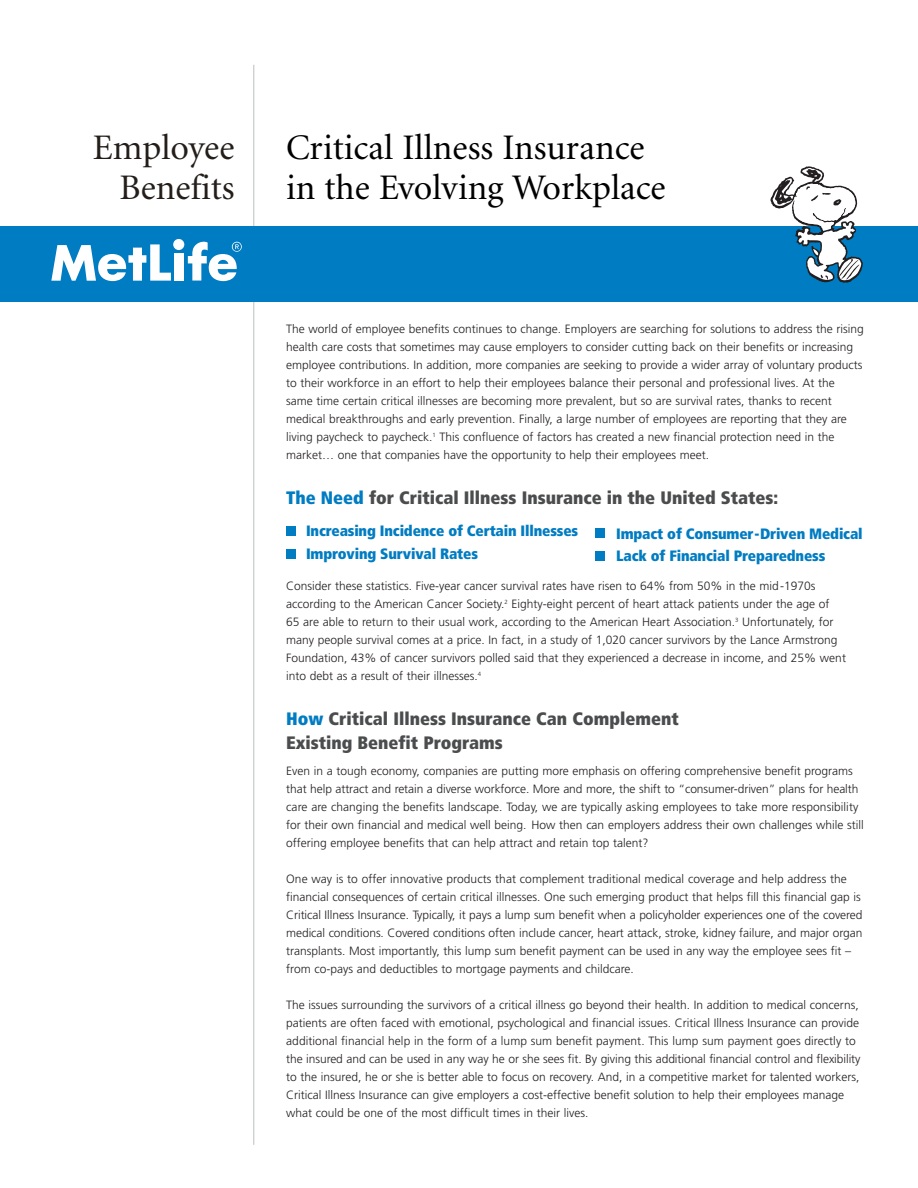
<style>
.page{position:relative;width:918px;height:1188px;background:#fff}
.page>*{position:absolute;margin:0;border:0;box-sizing:border-box;transform-origin:0 0}
.t1{font:36px/40.5px "Minion";color:#000}
.t2{font:36px/40.5px "Minion";color:#241e1b;text-align:right}
.t3{font:900 condensed 18px/24px "Frutiger";color:#4b4c4d}
.t4{font:900 condensed 15px/22.5px "Frutiger";letter-spacing:-.01em;color:#007cc2}
.t5{font:300 12px/18px "Frutiger";color:#231f20}
.s1{color:#007cc2}
</style>
<div class="page">
<hr style="left:253px;top:65px;width:1px;height:1080px;background:#bcbdc0">
<div style="left:0;top:226px;width:918px;height:76px;background:#007cc2"></div>
<div style="left:286px;top:526px;width:10px;height:10px;background:#007cc2"></div>
<div style="left:286px;top:549px;width:10px;height:10px;background:#007cc2"></div>
<div style="left:595px;top:528px;width:10px;height:10px;background:#007cc2"></div>
<div style="left:595px;top:551px;width:10px;height:10px;background:#007cc2"></div>
<div style="left:174px;top:254px;width:9px;height:27px;background:#fff"></div>
<svg style="left:188px;top:242px;width:54px;height:39px"></svg>
<div style="left:173px;top:239px;width:11px;height:11px;background:#fff;border-radius:50%"></div>
<svg style="left:51px;top:244px;width:120px;height:37px"></svg>
<svg style="left:771px;top:166px;width:92px;height:117px"></svg>
<h1 class="t2" style="left:93px;top:130px;width:143px">Employee<br>Benefits</h1>
<h1 class="t1" style="left:286px;top:130px;width:381px">Critical Illness Insurance in the Evolving Workplace</h1>
<p class="t5" style="left:286px;top:321px;width:579px">The world of employee benefits continues to change. Employers are searching for solutions to address the rising health care costs that sometimes may cause employers to consider cutting back on their benefits or increasing employee contributions. In addition, more companies are seeking to provide a wider array of voluntary products to their workforce in an effort to help their employees balance their personal and professional lives. At the same time certain critical illnesses are becoming more prevalent, but so are survival rates, thanks to recent medical breakthroughs and early prevention. Finally, a large number of employees are reporting that they are living paycheck to paycheck.<sup>1</sup> This confluence of factors has created a new financial protection need in the market… one that companies have the opportunity to help their employees meet.</p>
<h2 class="t3" style="left:286px;top:487px;width:493px"><span class="s1">The Need</span> for Critical Illness Insurance in the United States:</h2>
<p class="t4" style="left:306px;top:521px;width:274px">Increasing Incidence of Certain Illnesses<br>Improving Survival Rates</p>
<p class="t4" style="left:616px;top:524px;width:248px">Impact of Consumer-Driven Medical<br>Lack of Financial Preparedness</p>
<p class="t5" style="left:286px;top:578px;width:561px">Consider these statistics. Five-year cancer survival rates have risen to 64% from 50% in the mid-1970s according to the American Cancer Society.<sup>2</sup> Eighty-eight percent of heart attack patients under the age of<br>65 are able to return to their usual work, according to the American Heart Association.<sup>3</sup> Unfortunately, for many people survival comes at a price. In fact, in a study of 1,020 cancer survivors by the Lance Armstrong Foundation, 43% of cancer survivors polled said that they experienced a decrease in income, and 25% went into debt as a result of their illnesses.<sup>4</sup></p>
<h2 class="t3" style="left:286px;top:708px;width:394px"><span class="s1">How</span> Critical Illness Insurance Can Complement<br>Existing Benefit Programs</h2>
<p class="t5" style="left:286px;top:763px;width:579px">Even in a tough economy, companies are putting more emphasis on offering comprehensive benefit programs that help attract and retain a diverse workforce. More and more, the shift to “consumer-driven” plans for health care are changing the benefits landscape. Today, we are typically asking employees to take more responsibility for their own financial and medical well being. How then can employers address their own challenges while still offering employee benefits that can help attract and retain top talent?</p>
<p class="t5" style="left:286px;top:871px;width:578px">One way is to offer innovative products that complement traditional medical coverage and help address the financial consequences of certain critical illnesses. One such emerging product that helps fill this financial gap is Critical Illness Insurance. Typically, it pays a lump sum benefit when a policyholder experiences one of the covered medical conditions. Covered conditions often include cancer, heart attack, stroke, kidney failure, and major organ transplants. Most importantly, this lump sum benefit payment can be used in any way the employee sees fit – from co-pays and deductibles to mortgage payments and childcare.</p>
<p class="t5" style="left:286px;top:997px;width:576px">The issues surrounding the survivors of a critical illness go beyond their health. In addition to medical concerns, patients are often faced with emotional, psychological and financial issues. Critical Illness Insurance can provide additional financial help in the form of a lump sum benefit payment. This lump sum payment goes directly to the insured and can be used in any way he or she sees fit. By giving this additional financial control and flexibility to the insured, he or she is better able to focus on recovery. And, in a competitive market for talented workers, Critical Illness Insurance can give employers a cost-effective benefit solution to help their employees manage what could be one of the most difficult times in their lives.</p>
</div>
